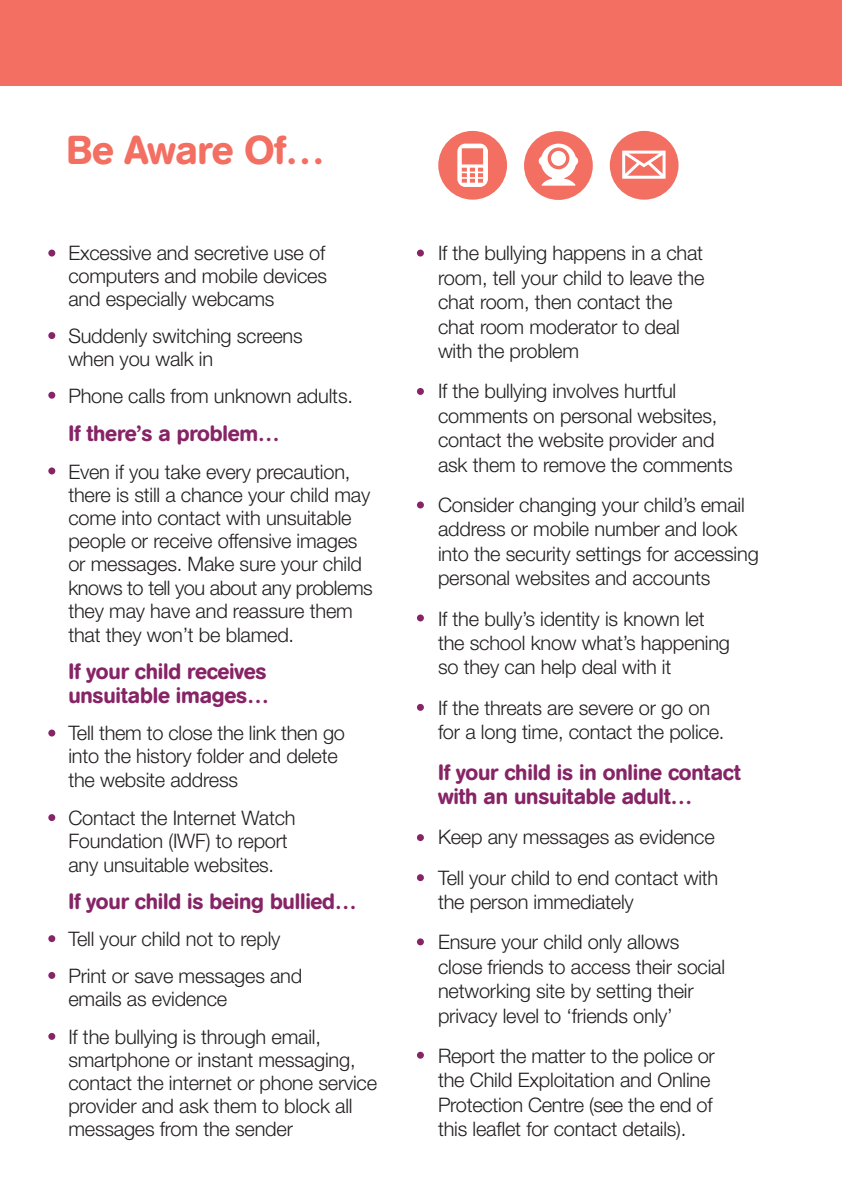
<style>
.page{position:relative;width:842px;height:1191px;background:#fff}
.page>*{position:absolute;margin:0;border:0;box-sizing:border-box;transform-origin:0 0}
.t1{font:500 40px "AG Book Rounded";letter-spacing:-.01em;color:#f26f62}
.t2{font:500 22px/24px "AG Book Rounded";letter-spacing:-.01em;color:#862466}
.t3{font:300 20px/24.4px "Helvetica Neue";letter-spacing:-.01em;color:#231f20}
</style>
<div class="page">
<div style="left:0;top:0;width:842px;height:85px;background:#f26f62"></div>
<div style="left:438px;top:131px;width:69px;height:69px;background:#f26f62;border-radius:50%"></div>
<svg style="left:457px;top:144px;width:31px;height:43px"></svg>
<div style="left:524px;top:131px;width:69px;height:69px;background:#f26f62;border-radius:50%"></div>
<div style="left:541px;top:144px;width:35px;height:35px;background:#fff;border-radius:50%"></div>
<div style="left:539px;top:156px;width:9px;height:10px;background:#fff;border-radius:50%"></div>
<div style="left:568px;top:156px;width:10px;height:10px;background:#fff;border-radius:50%"></div>
<div style="left:548px;top:147px;width:21px;height:22px;background:#f26f62;border-radius:50%"></div>
<div style="left:551px;top:151px;width:15px;height:15px;background:#fff;border-radius:50%"></div>
<svg style="left:542px;top:177px;width:33px;height:9px"></svg>
<div style="left:553px;top:176px;width:11px;height:5px;background:#fff"></div>
<div style="left:610px;top:131px;width:68px;height:69px;background:#f26f62;border-radius:50%"></div>
<svg style="left:622px;top:151px;width:44px;height:28px"></svg>
<div style="left:48px;top:249px;width:7px;height:7px;background:#862466;border-radius:50%"></div>
<div style="left:48px;top:332px;width:7px;height:7px;background:#862466;border-radius:50%"></div>
<div style="left:48px;top:392px;width:7px;height:7px;background:#862466;border-radius:50%"></div>
<div style="left:48px;top:729px;width:7px;height:7px;background:#862466;border-radius:50%"></div>
<div style="left:48px;top:467px;width:7px;height:7px;background:#862466;border-radius:50%"></div>
<div style="left:48px;top:814px;width:7px;height:7px;background:#862466;border-radius:50%"></div>
<div style="left:48px;top:935px;width:7px;height:7px;background:#862466;border-radius:50%"></div>
<div style="left:48px;top:972px;width:7px;height:7px;background:#862466;border-radius:50%"></div>
<div style="left:48px;top:1033px;width:7px;height:7px;background:#862466;border-radius:50%"></div>
<div style="left:417px;top:249px;width:7px;height:7px;background:#862466;border-radius:50%"></div>
<div style="left:417px;top:388px;width:7px;height:7px;background:#862466;border-radius:50%"></div>
<div style="left:417px;top:501px;width:7px;height:7px;background:#862466;border-radius:50%"></div>
<div style="left:417px;top:704px;width:7px;height:7px;background:#862466;border-radius:50%"></div>
<div style="left:417px;top:614px;width:7px;height:7px;background:#862466;border-radius:50%"></div>
<div style="left:417px;top:834px;width:7px;height:7px;background:#862466;border-radius:50%"></div>
<div style="left:417px;top:874px;width:7px;height:7px;background:#862466;border-radius:50%"></div>
<div style="left:417px;top:938px;width:7px;height:7px;background:#862466;border-radius:50%"></div>
<div style="left:417px;top:1051px;width:7px;height:7px;background:#862466;border-radius:50%"></div>
<h1 class="t1" style="left:67px;top:127px;width:260px">Be Aware Of…</h1>
<p class="t3" style="left:68px;top:241px;width:260px;line-height:23px;text-align:justify">Excessive and secretive use of computers and mobile devices and especially webcams</p>
<p class="t3" style="left:68px;top:324px;width:236px;line-height:23px">Suddenly switching screens when you walk in</p>
<p class="t3" style="left:68px;top:383px;width:286px">Phone calls from unknown adults.</p>
<p class="t2" style="left:68px;top:422px;width:213px">If there’s a problem…</p>
<p class="t3" style="left:68px;top:459px;width:306px;line-height:23.4px">Even if you take every precaution, there is still a chance your child may come into contact with unsuitable people or receive offensive images or messages. Make sure your child knows to tell you about any problems they may have and reassure them that they won’t be blamed.</p>
<p class="t2" style="left:68px;top:659px;width:202px">If your child receives unsuitable images…</p>
<p class="t3" style="left:68px;top:721px;width:278px;line-height:23.6px">Tell them to close the link then go into the history folder and delete the website address</p>
<p class="t3" style="left:68px;top:805px;width:229px;line-height:23.6px">Contact the Internet Watch<br>Foundation (IWF) to report any unsuitable websites.</p>
<p class="t2" style="left:68px;top:889px;width:290px">If your child is being bullied…</p>
<p class="t3" style="left:68px;top:919px;width:235px;line-height:37.2px">Tell your child not to reply<br>Print or save messages and</p>
<p class="t3" style="left:68px;top:980px;width:254px;line-height:37.2px">emails as evidence<br>If the bullying is through email,</p>
<p class="t3" style="left:68px;top:1047px;width:310px;line-height:23.2px">smartphone or instant messaging, contact the internet or phone service provider and ask them to block all messages from the sender</p>
<p class="t3" style="left:438px;top:240px;width:268px">If the bullying happens in a chat room, tell your child to leave the chat room, then contact the chat room moderator to deal with the problem</p>
<p class="t3" style="left:438px;top:378px;width:296px">If the bullying involves hurtful comments on personal websites, contact the website provider and ask them to remove the comments</p>
<p class="t3" style="left:438px;top:492px;width:322px">Consider changing your child’s email address or mobile number and look into the security settings for accessing personal websites and accounts</p>
<p class="t3" style="left:438px;top:606px;width:294px">If the bully’s identity is known let the school know what’s happening so they can help deal with it</p>
<p class="t3" style="left:438px;top:695px;width:288px">If the threats are severe or go on for a long time, contact the police.</p>
<p class="t2" style="left:438px;top:760px;width:304px">If your child is in online contact with an unsuitable adult…</p>
<p class="t3" style="left:438px;top:816px;width:282px;line-height:40.4px">Keep any messages as evidence<br>Tell your child to end contact with</p>
<p class="t3" style="left:438px;top:881px;width:243px;line-height:40.4px">the person immediately<br>Ensure your child only allows</p>
<p class="t3" style="left:438px;top:954px;width:289px">close friends to access their social networking site by setting their privacy level to ‘friends only’</p>
<p class="t3" style="left:438px;top:1043px;width:278px">Report the matter to the police or the Child Exploitation and Online Protection Centre (see the end of this leaflet for contact details).</p>
</div>
